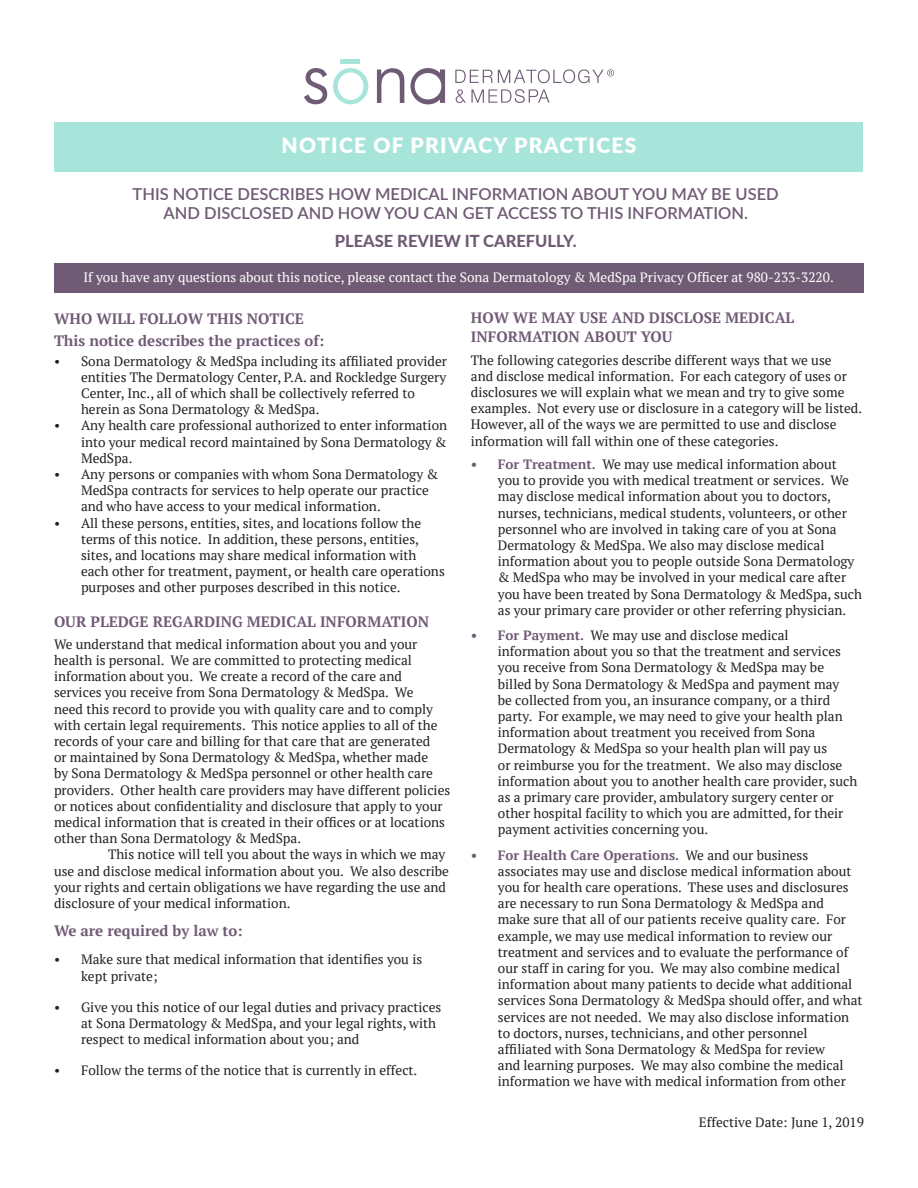
<style>
.page{position:relative;width:918px;height:1188px;background:#fff}
.page>*{position:absolute;margin:0;border:0;box-sizing:border-box;transform-origin:0 0}
.t1{font:900 21px "Lato";letter-spacing:.06em;color:#fff}
.t2{font:600 16.5px/19.8px "Lato";color:#705b75;text-align:center}
.t3{font:800 16.5px "Lato";color:#705b75}
.t4{font:700 15px/19.2px "PT Serif";color:#705b75}
.t5{font:13.5px/16.2px "PT Serif";color:#231f20}
.t6{font:13.5px "PT Serif";color:#fff}
.s1{font-weight:700;color:#705b75}
</style>
<div class="page">
<div style="left:54px;top:264px;width:810px;height:29px;background:#705b75"></div>
<div style="left:55px;top:122px;width:808px;height:50px;background:#a7e5da"></div>
<svg style="left:456px;top:89px;width:94px;height:14px"></svg>
<svg style="left:410px;top:68px;width:35px;height:36px"></svg>
<svg style="left:377px;top:68px;width:27px;height:35px"></svg>
<svg style="left:304px;top:68px;width:23px;height:36px"></svg>
<svg style="left:333px;top:68px;width:35px;height:36px"></svg>
<div style="left:341px;top:59px;width:19px;height:5px;background:#a7e5da"></div>
<svg style="left:455px;top:69px;width:159px;height:14px"></svg>
<p class="t1" style="left:282px;top:130px;width:356px">NOTICE OF PRIVACY PRACTICES</p>
<p class="t2" style="left:133px;top:183px;width:648px">THIS NOTICE DESCRIBES HOW MEDICAL INFORMATION ABOUT YOU MAY BE USED<br>AND DISCLOSED AND HOW YOU CAN GET ACCESS TO THIS INFORMATION.</p>
<p class="t3" style="left:335px;top:229px;width:243px">PLEASE REVIEW IT CAREFULLY.</p>
<p class="t6" style="left:83px;top:269px;width:752px">If you have any questions about this notice, please contact the Sona Dermatology &amp; MedSpa Privacy Officer at 980-233-3220.</p>
<p class="t4" style="left:54px;top:309px;width:251px">WHO WILL FOLLOW THIS NOTICE</p>
<p class="t4" style="left:54px;top:331px;width:272px">This notice describes the practices of:</p>
<p class="t5" style="left:81px;top:353px;width:368px;text-indent:-27px">• Sona Dermatology &amp; MedSpa including its affiliated provider entities The Dermatology Center, P.A. and Rockledge Surgery Center, Inc., all of which shall be collectively referred to herein as Sona Dermatology &amp; MedSpa.</p>
<p class="t5" style="left:81px;top:417px;width:368px;text-align:justify;text-indent:-27px">• Any health care professional authorized to enter information into your medical record maintained by Sona Dermatology &amp; MedSpa.</p>
<p class="t5" style="left:81px;top:466px;width:359px;text-indent:-27px">• Any persons or companies with whom Sona Dermatology &amp;<br>MedSpa contracts for services to help operate our practice and who have access to your medical information.</p>
<p class="t5" style="left:81px;top:515px;width:365px;text-indent:-27px">• All these persons, entities, sites, and locations follow the terms of this notice. In addition, these persons, entities, sites, and locations may share medical information with each other for treatment, payment, or health care operations purposes and other purposes described in this notice.</p>
<p class="t4" style="left:54px;top:612px;width:377px">OUR PLEDGE REGARDING MEDICAL INFORMATION</p>
<p class="t5" style="left:54px;top:636px;width:398px">We understand that medical information about you and your health is personal. We are committed to protecting medical information about you. We create a record of the care and services you receive from Sona Dermatology &amp; MedSpa. We<br>need this record to provide you with quality care and to comply with certain legal requirements. This notice applies to all of the records of your care and billing for that care that are generated<br>or maintained by Sona Dermatology &amp; MedSpa, whether made<br>by Sona Dermatology &amp; MedSpa personnel or other health care providers. Other health care providers may have different policies or notices about confidentiality and disclosure that apply to your medical information that is created in their offices or at locations other than Sona Dermatology &amp; MedSpa.</p>
<p class="t5" style="left:54px;top:846px;width:397px;text-indent:54px">This notice will tell you about the ways in which we may use and disclose medical information about you. We also describe your rights and certain obligations we have regarding the use and disclosure of your medical information.</p>
<p class="t4" style="left:54px;top:921px;width:190px">We are required by law to:</p>
<p class="t5" style="left:81px;top:951px;width:343px;text-indent:-27px">• Make sure that medical information that identifies you is kept private;</p>
<p class="t5" style="left:81px;top:999px;width:362px;text-indent:-27px">• Give you this notice of our legal duties and privacy practices at Sona Dermatology &amp; MedSpa, and your legal rights, with respect to medical information about you; and</p>
<p class="t5" style="left:54px;top:1062px;width:365px">• Follow the terms of the notice that is currently in effect.</p>
<p class="t5" style="left:699px;top:1114px;width:167px">Effective Date: June 1, 2019</p>
<p class="t4" style="left:471px;top:308px;width:325px">HOW WE MAY USE AND DISCLOSE MEDICAL<br>INFORMATION ABOUT YOU</p>
<p class="t5" style="left:471px;top:352px;width:393px">The following categories describe different ways that we use<br>and disclose medical information. For each category of uses or disclosures we will explain what we mean and try to give some examples. Not every use or disclosure in a category will be listed.<br>However, all of the ways we are permitted to use and disclose information will fall within one of these categories.</p>
<p class="t5" style="left:498px;top:456px;width:366px;text-indent:-27px"><span class="s1">• For Treatment.</span> We may use medical information about you to provide you with medical treatment or services. We may disclose medical information about you to doctors, nurses, technicians, medical students, volunteers, or other personnel who are involved in taking care of you at Sona Dermatology &amp; MedSpa. We also may disclose medical information about you to people outside Sona Dermatology &amp; MedSpa who may be involved in your medical care after you have been treated by Sona Dermatology &amp; MedSpa, such as your primary care provider or other referring physician.</p>
<p class="t5" style="left:498px;top:627px;width:361px;text-indent:-27px"><span class="s1">• For Payment.</span> We may use and disclose medical information about you so that the treatment and services you receive from Sona Dermatology &amp; MedSpa may be billed by Sona Dermatology &amp; MedSpa and payment may<br>be collected from you, an insurance company, or a third party. For example, we may need to give your health plan information about treatment you received from Sona Dermatology &amp; MedSpa so your health plan will pay us<br>or reimburse you for the treatment. We also may disclose information about you to another health care provider, such as a primary care provider, ambulatory surgery center or other hospital facility to which you are admitted, for their payment activities concerning you.</p>
<p class="t5" style="left:498px;top:847px;width:366px;text-indent:-27px"><span class="s1">• For Health Care Operations.</span> We and our business associates may use and disclose medical information about you for health care operations. These uses and disclosures are necessary to run Sona Dermatology &amp; MedSpa and<br>make sure that all of our patients receive quality care. For example, we may use medical information to review our treatment and services and to evaluate the performance of our staff in caring for you. We may also combine medical information about many patients to decide what additional services Sona Dermatology &amp; MedSpa should offer, and what services are not needed. We may also disclose information to doctors, nurses, technicians, and other personnel affiliated with Sona Dermatology &amp; MedSpa for review<br>and learning purposes. We may also combine the medical information we have with medical information from other</p>
</div>
